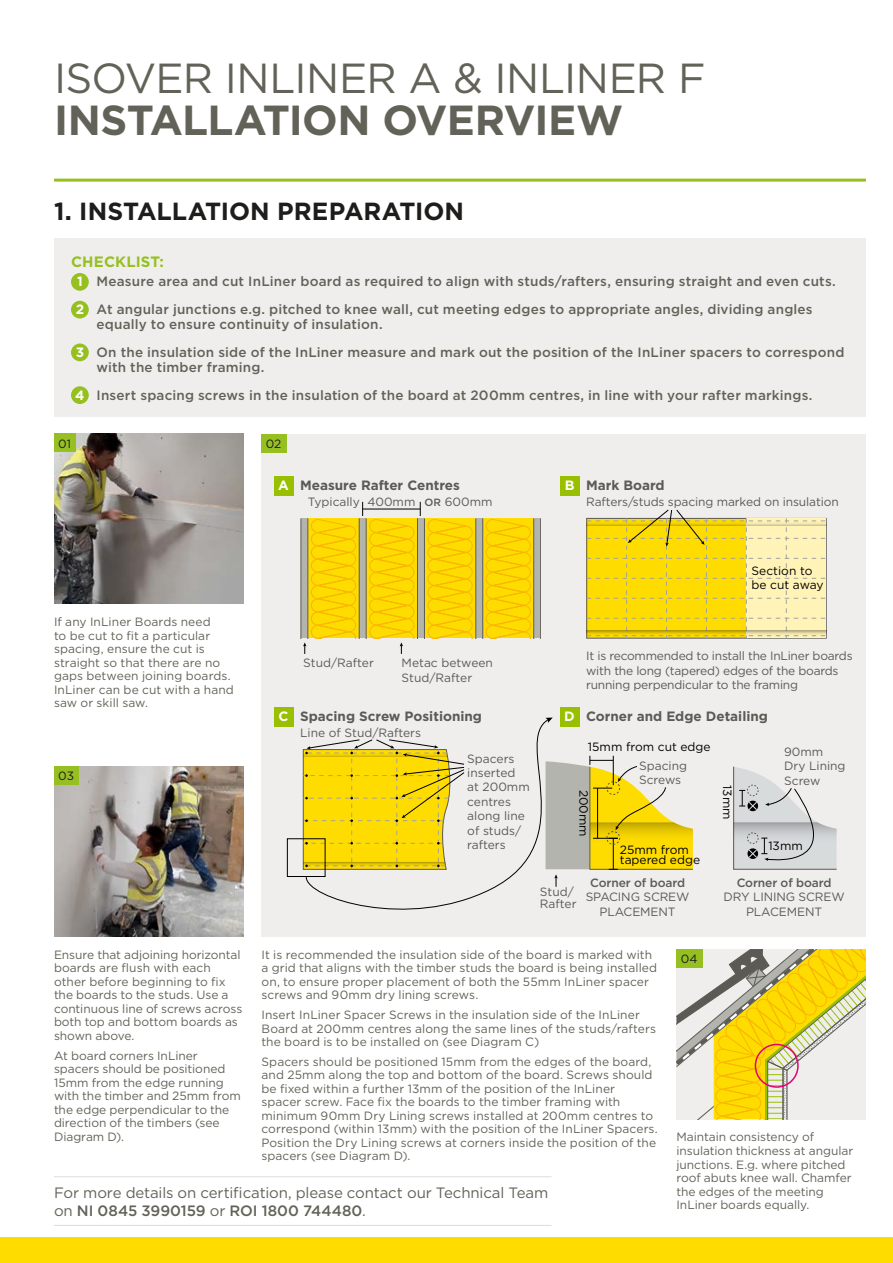
<style>
.page{position:relative;width:893px;height:1263px;background:#fff}
.page>*{position:absolute;margin:0;border:0;box-sizing:border-box;transform-origin:0 0}
.t1{font:42px "Gotham";letter-spacing:-.015em;color:#636258}
.t2{font:700 42px "Gotham";letter-spacing:-.015em;color:#636258}
.Steps-Heading{font:700 24.75px "Gotham";color:#1e1d1c}
.t3{font:15px/18px "Gotham";letter-spacing:-.01em;color:#636258}
.Chapter_Headings{font:700 15px "Gotham";letter-spacing:.01em;color:#96c021}
.t4{font:500 13.5px/15px "Gotham";letter-spacing:.015em;color:#636258}
.t5{font:700 13.5px "Gotham";color:#5c5a55}
.t6{font:700 13.5px "Gotham";color:#fff}
.Steps-Body{font:12px/13.5px "Gotham";color:#636258}
.t7{font:12px/14.4px "Gotham";letter-spacing:-.01em;color:#5c5a55}
.t8{font:12px/14.4px "Gotham";color:#000}
.Steps-Numbers{font:12px "Gotham";letter-spacing:-.005em;color:#1e1d1c}
.s1{font-weight:500;font-size:10.5px}
.s2{font-weight:500}
</style>
<div class="page">
<div style="left:0;top:1238px;width:893px;height:25px;background:#ffdc00"></div>
<hr style="left:54px;top:1176px;width:497px;height:1px;background:#dddddf">
<hr style="left:54px;top:1225px;width:497px;height:1px;background:#dddddf">
<img style="left:54px;top:434px;width:189px;height:170px">
<div style="left:54px;top:434px;width:22px;height:18px;background:#96c021"></div>
<div style="left:261px;top:434px;width:605px;height:502px;background:#efeeed"></div>
<div style="left:301px;top:518px;width:7px;height:120px;background:#b4b4af"></div>
<hr style="left:301px;top:518px;width:1px;height:120px;background:#5c5a55">
<svg style="left:303px;top:502px;width:118px;height:152px"></svg>
<div style="left:359px;top:518px;width:7px;height:120px;background:#b4b4af"></div>
<hr style="left:359px;top:518px;width:1px;height:120px;background:#5c5a55">
<hr style="left:366px;top:518px;width:1px;height:120px;background:#5c5a55">
<div style="left:424px;top:518px;width:52px;height:120px;background:#ffdc00"></div>
<div style="left:483px;top:518px;width:51px;height:120px;background:#ffdc00"></div>
<svg style="left:427px;top:519px;width:46px;height:119px"></svg>
<svg style="left:485px;top:519px;width:46px;height:119px"></svg>
<div style="left:417px;top:518px;width:7px;height:120px;background:#b4b4af"></div>
<hr style="left:417px;top:518px;width:1px;height:120px;background:#5c5a55">
<hr style="left:424px;top:518px;width:1px;height:120px;background:#5c5a55">
<div style="left:476px;top:518px;width:7px;height:120px;background:#b4b4af"></div>
<div style="left:534px;top:518px;width:7px;height:120px;background:#b4b4af"></div>
<hr style="left:475px;top:518px;width:1px;height:120px;background:#5c5a55">
<hr style="left:533px;top:518px;width:1px;height:120px;background:#5c5a55">
<hr style="left:482px;top:518px;width:1px;height:120px;background:#5c5a55">
<hr style="left:540px;top:518px;width:1px;height:120px;background:#5c5a55">
<svg style="left:587px;top:509px;width:239px;height:129px;background:#f5dd4c"></svg>
<div style="left:287px;top:838px;width:38px;height:39px;border:1px solid #000"></div>
<svg style="left:305px;top:718px;width:275px;height:192px"></svg>
<svg style="left:546px;top:717px;width:7px;height:6px"></svg>
<svg style="left:733px;top:766px;width:104px;height:104px"></svg>
<svg style="left:546px;top:756px;width:147px;height:131px"></svg>
<div style="left:274px;top:476px;width:20px;height:20px;background:#98c000"></div>
<div style="left:560px;top:476px;width:19px;height:20px;background:#98c000"></div>
<div style="left:274px;top:707px;width:20px;height:20px;background:#98c000"></div>
<div style="left:560px;top:707px;width:19px;height:20px;background:#98c000"></div>
<div style="left:261px;top:434px;width:26px;height:18px;background:#96c021"></div>
<img style="left:54px;top:766px;width:189px;height:170px">
<div style="left:54px;top:766px;width:25px;height:18px;background:#96c021"></div>
<div style="left:54px;top:238px;width:812px;height:179px;background:#efeeed"></div>
<div style="left:71px;top:273px;width:18px;height:18px;background:#96c021;border-radius:50%"></div>
<div style="left:71px;top:301px;width:18px;height:17px;background:#96c021;border-radius:50%"></div>
<div style="left:71px;top:343px;width:18px;height:18px;background:#96c021;border-radius:50%"></div>
<div style="left:71px;top:386px;width:18px;height:18px;background:#96c021;border-radius:50%"></div>
<svg style="left:676px;top:949px;width:190px;height:170px;background:#e2d383"></svg>
<div style="left:676px;top:949px;width:27px;height:18px;background:#96c021"></div>
<div style="left:755px;top:1044px;width:44px;height:44px;border:2px solid #e40071;border-radius:50%"></div>
<hr style="left:54px;top:179px;width:812px;height:3px;background:#96c021">
<h1 class="t1" style="left:54px;top:51px;width:653px">ISOVER INLINER A &amp; INLINER F</h1>
<h1 class="t2" style="left:54px;top:92px;width:571px">INSTALLATION OVERVIEW</h1>
<p class="Steps-Heading" style="left:54px;top:194px;width:412px">1. INSTALLATION PREPARATION</p>
<p class="Chapter_Headings" style="left:71px;top:252px;width:94px">CHECKLIST:</p>
<p class="t4" style="left:97px;top:274px;width:741px">Measure area and cut InLiner board as required to align with studs/rafters, ensuring straight and even cuts.</p>
<p class="t4" style="left:97px;top:302px;width:718px">At angular junctions e.g. pitched to knee wall, cut meeting edges to appropriate angles, dividing angles equally to ensure continuity of insulation.</p>
<p class="t4" style="left:97px;top:344px;width:749px">On the insulation side of the InLiner measure and mark out the position of the InLiner spacers to correspond with the timber framing.</p>
<p class="t4" style="left:97px;top:387px;width:717px">Insert spacing screws in the insulation of the board at 200mm centres, in line with your rafter markings.</p>
<p class="t6" style="left:77px;top:273px;width:7px">1</p>
<p class="t6" style="left:76px;top:300px;width:10px">2</p>
<p class="t6" style="left:76px;top:343px;width:10px">3</p>
<p class="t6" style="left:75px;top:386px;width:11px">4</p>
<p class="Steps-Numbers" style="left:58px;top:436px;width:14px">01</p>
<p class="Steps-Body" style="left:54px;top:615px;width:178px">If any InLiner Boards need<br>to be cut to fit a particular spacing, ensure the cut is straight so that there are no gaps between joining boards.</p>
<p class="Steps-Body" style="left:54px;top:682px;width:181px">InLiner can be cut with a hand saw or skill saw.</p>
<p class="Steps-Numbers" style="left:58px;top:768px;width:17px">03</p>
<p class="Steps-Numbers" style="left:266px;top:436px;width:17px">02</p>
<p class="t5" style="left:300px;top:477px;width:161px">Measure Rafter Centres</p>
<p class="t7" style="left:308px;top:494px;width:186px">Typically 400mm <span class="s1">OR</span> 600mm</p>
<p class="t6" style="left:278px;top:477px;width:12px">A</p>
<p class="t6" style="left:565px;top:477px;width:11px">B</p>
<p class="t5" style="left:586px;top:477px;width:80px">Mark Board</p>
<p class="t7" style="left:586px;top:494px;width:254px">Rafters/studs spacing marked on insulation</p>
<p class="t8" style="left:752px;top:563px;width:73px">Section to be cut away</p>
<p class="t7" style="left:303px;top:655px;width:72px">Stud/Rafter</p>
<p class="t7" style="left:402px;top:655px;width:93px">Metac between<br>Stud/Rafter</p>
<p class="t7" style="left:586px;top:648px;width:268px">It is recommended to install the InLiner boards with the long (tapered) edges of the boards running perpendicular to the framing</p>
<p class="t5" style="left:300px;top:708px;width:183px">Spacing Screw Positioning</p>
<p class="t7" style="left:300px;top:725px;width:122px">Line of Stud/Rafters</p>
<p class="t7" style="left:467px;top:751px;width:64px">Spacers inserted at 200mm centres along line of studs/ rafters</p>
<p class="t5" style="left:586px;top:708px;width:184px">Corner and Edge Detailing</p>
<p class="t8" style="left:588px;top:739px;width:124px">15mm from cut edge</p>
<p class="t6" style="left:279px;top:708px;width:11px">C</p>
<p class="t6" style="left:564px;top:708px;width:12px">D</p>
<p class="t7" style="left:784px;top:744px;width:63px">90mm<br>Dry Lining<br>Screw</p>
<p class="t7" style="left:639px;top:758px;width:49px">Spacing<br>Screws</p>
<p class="t8" style="left:735px;top:785px;width:36px;rotate:90deg">13mm</p>
<p class="t8" style="left:591px;top:790px;width:49px;rotate:90deg">200mm</p>
<p class="t8" style="left:768px;top:838px;width:36px">13mm</p>
<p class="t8" style="left:620px;top:844px;width:82px;line-height:10.5px">25mm from tapered edge</p>
<p class="t7" style="left:540px;top:886px;width:38px;line-height:12px">Stud/<br>Rafter</p>
<p class="t7" style="left:586px;top:875px;width:105px;text-align:center"><span class="s2">Corner of board<br></span>SPACING SCREW<br>PLACEMENT</p>
<p class="t7" style="left:724px;top:875px;width:123px;text-align:center"><span class="s2">Corner of board<br></span>DRY LINING SCREW<br>PLACEMENT</p>
<p class="Steps-Body" style="left:54px;top:947px;width:190px">Ensure that adjoining horizontal boards are flush with each other before beginning to fix the boards to the studs. Use a continuous line of screws across both top and bottom boards as shown above.</p>
<p class="Steps-Body" style="left:54px;top:1048px;width:188px">At board corners InLiner spacers should be positioned<br>15mm from the edge running with the timber and 25mm from the edge perpendicular to the direction of the timbers (see<br>Diagram D).</p>
<p class="Steps-Body" style="left:261px;top:947px;width:397px">It is recommended the insulation side of the board is marked with a grid that aligns with the timber studs the board is being installed on, to ensure proper placement of both the 55mm InLiner spacer screws and 90mm dry lining screws.</p>
<p class="Steps-Body" style="left:261px;top:1008px;width:396px">Insert InLiner Spacer Screws in the insulation side of the InLiner<br>Board at 200mm centres along the same lines of the studs/rafters the board is to be installed on (see Diagram C)</p>
<p class="Steps-Body" style="left:261px;top:1055px;width:398px">Spacers should be positioned 15mm from the edges of the board, and 25mm along the top and bottom of the board. Screws should be fixed within a further 13mm of the position of the InLiner spacer screw. Face fix the boards to the timber framing with minimum 90mm Dry Lining screws installed at 200mm centres to correspond (within 13mm) with the position of the InLiner Spacers.<br>Position the Dry Lining screws at corners inside the position of the spacers (see Diagram D).</p>
<p class="t3" style="left:54px;top:1184px;width:496px">For more details on certification, please contact our Technical Team on <span class="s2">NI 0845 3990159</span> or <span class="s2">ROI 1800 744480</span>.</p>
<p class="Steps-Numbers" style="left:681px;top:951px;width:18px">04</p>
<p class="Steps-Body" style="left:676px;top:1130px;width:178px">Maintain consistency of insulation thickness at angular junctions. E.g. where pitched roof abuts knee wall. Chamfer the edges of the meeting<br>InLiner boards equally.</p>
</div>
